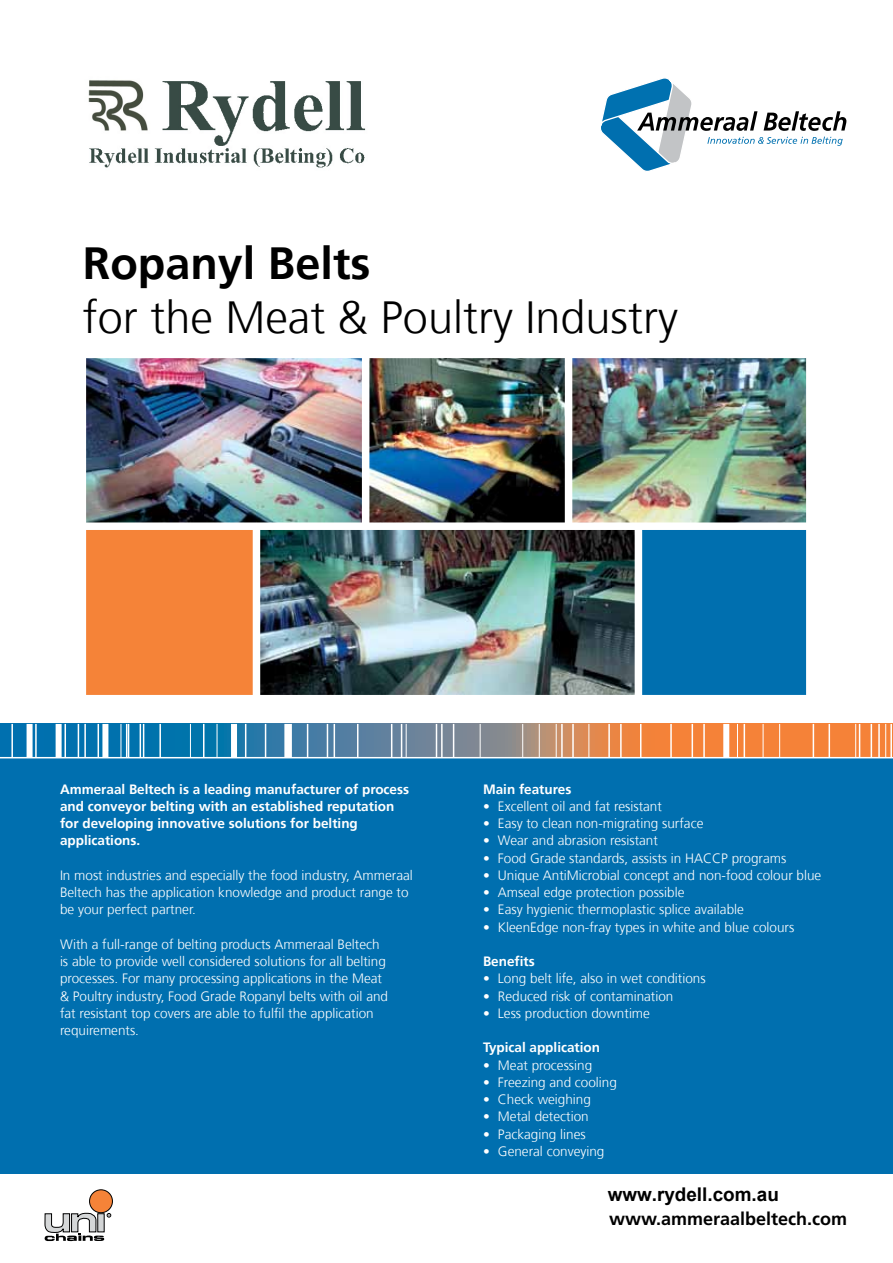
<style>
.page{position:relative;width:893px;height:1263px;background:#fff}
.page>*{position:absolute;margin:0;border:0;box-sizing:border-box;transform-origin:0 0}
.t1{font:300 45px "Frutiger";color:#000}
.t2{font:700 45px "Frutiger";color:#000}
.t3{font:700 18.9px "Arial";color:#000}
.t4{font:700 18px "Frutiger LT Std";color:#000}
.t5{font:300 13.5px/17.2px "Frutiger";color:#fff}
.t6{font:700 13.5px/17.2px "Frutiger";color:#fff}
</style>
<div class="page">
<svg style="left:601px;top:78px;width:245px;height:93px"></svg>
<div style="left:0;top:738px;width:893px;height:435px;background:#006faf"></div>
<svg style="left:0;top:724px;width:893px;height:33px;background:#86827e"></svg>
<hr style="left:121px;top:724px;width:1px;height:33px;background:#fff">
<hr style="left:126px;top:724px;width:1px;height:33px;background:#fff">
<div style="left:102px;top:724px;width:6px;height:33px;background:#fff"></div>
<hr style="left:143px;top:724px;width:1px;height:33px;background:#fff">
<hr style="left:855px;top:724px;width:1px;height:33px;background:#fff">
<hr style="left:890px;top:724px;width:2px;height:33px;background:#fff">
<hr style="left:871px;top:724px;width:1px;height:33px;background:#fff">
<hr style="left:859px;top:724px;width:1px;height:33px;background:#fff">
<hr style="left:878px;top:724px;width:2px;height:33px;background:#fff">
<hr style="left:885px;top:724px;width:1px;height:33px;background:#fff">
<hr style="left:65px;top:724px;width:1px;height:33px;background:#fff">
<hr style="left:401px;top:724px;width:1px;height:33px;background:#fff">
<hr style="left:307px;top:724px;width:1px;height:33px;background:#fff">
<hr style="left:828px;top:724px;width:2px;height:33px;background:#fff">
<hr style="left:640px;top:724px;width:1px;height:33px;background:#fff">
<hr style="left:556px;top:724px;width:1px;height:33px;background:#fff">
<hr style="left:357px;top:724px;width:1px;height:33px;background:#fff">
<div style="left:231px;top:724px;width:6px;height:33px;background:#fff"></div>
<hr style="left:190px;top:724px;width:1px;height:33px;background:#fff">
<hr style="left:245px;top:724px;width:1px;height:33px;background:#fff">
<hr style="left:140px;top:724px;width:1px;height:33px;background:#fff">
<hr style="left:98px;top:724px;width:1px;height:33px;background:#fff">
<div style="left:56px;top:724px;width:6px;height:33px;background:#fff"></div>
<hr style="left:265px;top:724px;width:1px;height:33px;background:#fff">
<div style="left:284px;top:724px;width:8px;height:33px;background:#fff"></div>
<hr style="left:391px;top:724px;width:1px;height:33px;background:#fff">
<hr style="left:453px;top:724px;width:1px;height:33px;background:#fff">
<div style="left:723px;top:724px;width:6px;height:33px;background:#fff"></div>
<hr style="left:406px;top:724px;width:1px;height:33px;background:#fff">
<hr style="left:327px;top:724px;width:1px;height:33px;background:#fff">
<hr style="left:334px;top:724px;width:1px;height:33px;background:#fff">
<hr style="left:441px;top:724px;width:2px;height:33px;background:#fff">
<hr style="left:480px;top:724px;width:1px;height:33px;background:#fff">
<hr style="left:436px;top:724px;width:1px;height:33px;background:#fff">
<hr style="left:159px;top:724px;width:2px;height:33px;background:#fff">
<hr style="left:128px;top:724px;width:1px;height:33px;background:#fff">
<hr style="left:78px;top:724px;width:1px;height:33px;background:#fff">
<hr style="left:11px;top:724px;width:2px;height:33px;background:#fff">
<hr style="left:84px;top:724px;width:2px;height:33px;background:#fff">
<div style="left:27px;top:724px;width:6px;height:33px;background:#fff"></div>
<hr style="left:203px;top:724px;width:1px;height:33px;background:#fff">
<hr style="left:217px;top:724px;width:1px;height:33px;background:#fff">
<hr style="left:813px;top:724px;width:1px;height:33px;background:#fff">
<hr style="left:561px;top:724px;width:2px;height:33px;background:#fff">
<hr style="left:703px;top:724px;width:2px;height:33px;background:#fff">
<hr style="left:620px;top:724px;width:2px;height:33px;background:#fff">
<hr style="left:692px;top:724px;width:1px;height:33px;background:#fff">
<hr style="left:608px;top:724px;width:2px;height:33px;background:#fff">
<hr style="left:779px;top:724px;width:1px;height:33px;background:#fff">
<hr style="left:737px;top:724px;width:1px;height:33px;background:#fff">
<hr style="left:763px;top:724px;width:1px;height:33px;background:#fff">
<hr style="left:744px;top:724px;width:1px;height:33px;background:#fff">
<hr style="left:670px;top:724px;width:2px;height:33px;background:#fff">
<hr style="left:589px;top:724px;width:1px;height:33px;background:#fff">
<hr style="left:572px;top:724px;width:2px;height:33px;background:#fff">
<hr style="left:539px;top:724px;width:1px;height:33px;background:#fff">
<hr style="left:522px;top:724px;width:1px;height:33px;background:#fff">
<hr style="left:35px;top:724px;width:2px;height:33px;background:#fff">
<hr style="left:0;top:757px;width:893px;height:1px;background:#fff">
<img style="left:260px;top:530px;width:375px;height:165px">
<img style="left:86px;top:358px;width:276px;height:164px">
<div style="left:86px;top:528px;width:167px;height:168px;background:#f58338"></div>
<div style="left:641px;top:528px;width:168px;height:168px;background:#006faf"></div>
<img style="left:369px;top:358px;width:196px;height:164px">
<img style="left:572px;top:358px;width:234px;height:164px">
<div style="left:90px;top:1190px;width:22px;height:23px;background:#f58338;border-radius:50%"></div>
<div style="left:89px;top:1189px;width:24px;height:24px;border:1px solid #000;border-radius:50%"></div>
<svg style="left:45px;top:1212px;width:66px;height:29px"></svg>
<div style="left:98px;top:1214px;width:6px;height:18px;background:#d3d5d6"></div>
<div style="left:78px;top:522px;width:738px;height:8px;background:#fff"></div>
<div style="left:78px;top:695px;width:738px;height:7px;background:#fff"></div>
<div style="left:635px;top:528px;width:7px;height:171px;background:#fff"></div>
<div style="left:806px;top:355px;width:8px;height:343px;background:#fff"></div>
<img style="left:88px;top:80px;width:278px;height:88px">
<h1 class="t2" style="left:83px;top:237px;width:289px">Ropanyl Belts</h1>
<h1 class="t1" style="left:83px;top:292px;width:597px">for the Meat &amp; Poultry Industry</h1>
<p class="t6" style="left:60px;top:780px;width:351px">Ammeraal Beltech is a leading manufacturer of process and conveyor belting with an established reputation for developing innovative solutions for belting applications.</p>
<p class="t5" style="left:60px;top:867px;width:354px">In most industries and especially the food industry, Ammeraal<br>Beltech has the application knowledge and product range to be your perfect partner.</p>
<p class="t5" style="left:60px;top:936px;width:330px">With a full-range of belting products Ammeraal Beltech is able to provide well considered solutions for all belting processes. For many processing applications in the Meat &amp; Poultry industry, Food Grade Ropanyl belts with oil and fat resistant top covers are able to fulfil the application requirements.</p>
<p class="t6" style="left:483px;top:780px;width:90px">Main features</p>
<p class="t5" style="left:483px;top:798px;width:180px">• Excellent oil and fat resistant</p>
<p class="t5" style="left:483px;top:815px;width:222px">• Easy to clean non-migrating surface</p>
<p class="t5" style="left:483px;top:832px;width:176px">• Wear and abrasion resistant</p>
<p class="t5" style="left:483px;top:849px;width:305px">• Food Grade standards, assists in HACCP programs</p>
<p class="t5" style="left:483px;top:867px;width:340px">• Unique AntiMicrobial concept and non-food colour blue</p>
<p class="t5" style="left:483px;top:884px;width:203px">• Amseal edge protection possible</p>
<p class="t5" style="left:483px;top:901px;width:262px">• Easy hygienic thermoplastic splice available</p>
<p class="t5" style="left:483px;top:918px;width:313px">• KleenEdge non-fray types in white and blue colours</p>
<p class="t6" style="left:483px;top:953px;width:53px">Benefits</p>
<p class="t5" style="left:483px;top:970px;width:224px">• Long belt life, also in wet conditions</p>
<p class="t5" style="left:483px;top:987px;width:192px">• Reduced risk of contamination</p>
<p class="t5" style="left:483px;top:1005px;width:168px">• Less production downtime</p>
<p class="t6" style="left:483px;top:1039px;width:119px">Typical application</p>
<p class="t5" style="left:483px;top:1057px;width:111px">• Meat processing</p>
<p class="t5" style="left:483px;top:1074px;width:135px">• Freezing and cooling</p>
<p class="t5" style="left:483px;top:1091px;width:109px">• Check weighing</p>
<p class="t5" style="left:483px;top:1108px;width:107px">• Metal detection</p>
<p class="t5" style="left:483px;top:1126px;width:104px">• Packaging lines</p>
<p class="t5" style="left:483px;top:1143px;width:123px">• General conveying</p>
<h2 class="t3" style="left:608px;top:1184px;width:173px">www.rydell.com.au</h2>
<h3 class="t4" style="left:609px;top:1208px;width:240px">www.ammeraalbeltech.com</h3>
</div>
